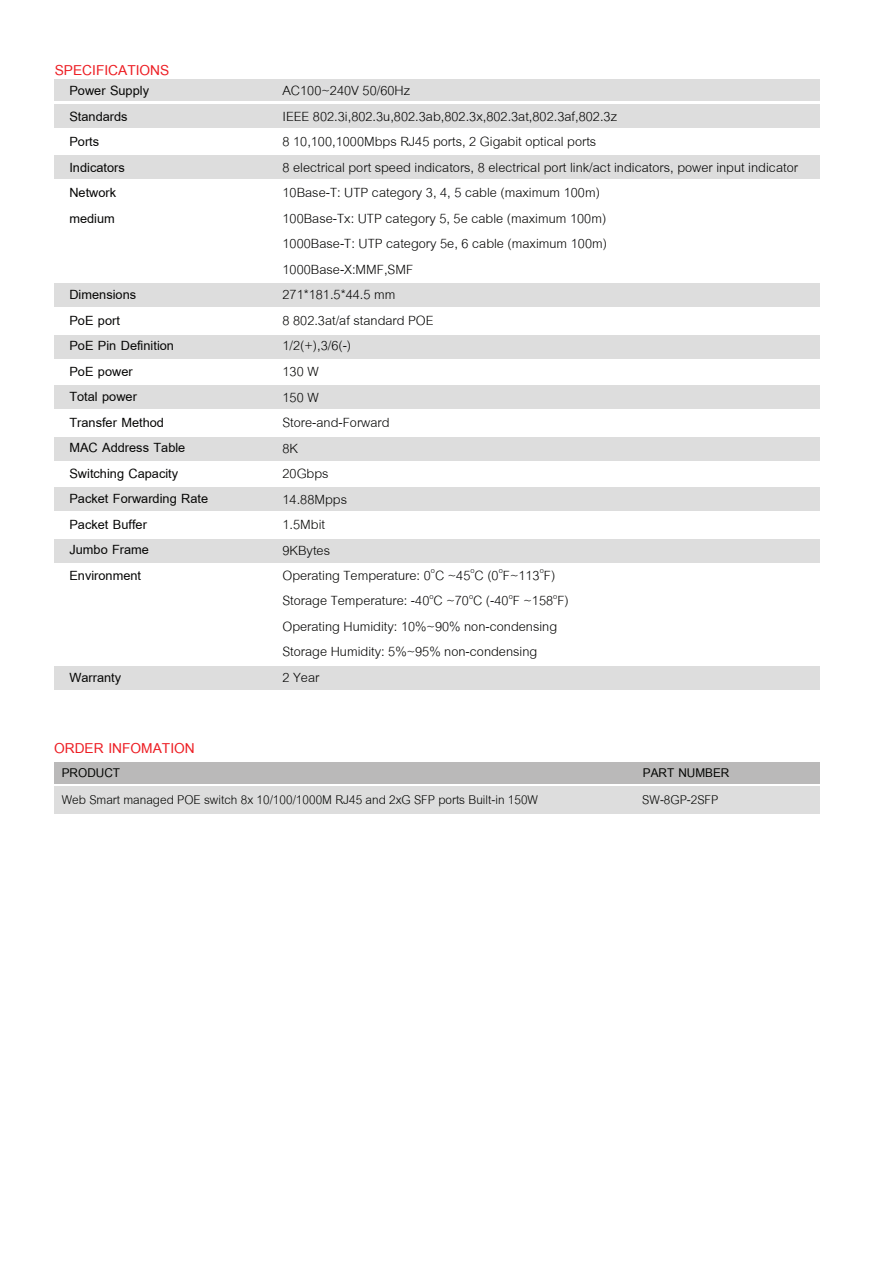
<style>
.page{position:relative;width:893px;height:1263px;background:#fff}
.page>*{position:absolute;margin:0;border:0;box-sizing:border-box;transform-origin:0 0}
.t1{font:700 21px "Cordia New";color:#ed1d23}
.t2{font:19.5px/25.5px "Cordia New";color:#050504}
.t3{font:700 19.5px/25.5px "Cordia New";color:#050504}
.t4{font:18.6px "Cordia New";color:#040503}
.t5{font:700 18.6px "Cordia New";color:#040503}
</style>
<div class="page">
<div style="left:54px;top:79px;width:765px;height:22px;background:#ddd"></div>
<div style="left:54px;top:105px;width:765px;height:23px;background:#ddd"></div>
<div style="left:54px;top:156px;width:765px;height:23px;background:#ddd"></div>
<div style="left:54px;top:284px;width:765px;height:23px;background:#ddd"></div>
<div style="left:54px;top:335px;width:765px;height:23px;background:#ddd"></div>
<div style="left:54px;top:386px;width:765px;height:23px;background:#ddd"></div>
<div style="left:54px;top:437px;width:765px;height:23px;background:#ddd"></div>
<div style="left:54px;top:487px;width:765px;height:23px;background:#ddd"></div>
<div style="left:54px;top:540px;width:765px;height:23px;background:#ddd"></div>
<div style="left:54px;top:666px;width:765px;height:23px;background:#ddd"></div>
<div style="left:54px;top:762px;width:765px;height:22px;background:#bab9b9"></div>
<div style="left:54px;top:786px;width:765px;height:28px;background:#ddd"></div>
<p class="t1" style="left:55px;top:58px;width:116px">SPECIFICATIONS</p>
<p class="t3" style="left:69px;top:78px;width:81px">Power Supply<br>Standards<br>Ports<br>Indicators<br>Network medium</p>
<p class="t3" style="left:69px;top:282px;width:140px">Dimensions<br>PoE port<br>PoE Pin Definition<br>PoE power<br>Total power<br>Transfer Method<br>MAC Address Table<br>Switching Capacity<br>Packet Forwarding Rate<br>Packet Buffer<br>Jumbo Frame<br>Environment</p>
<p class="t3" style="left:69px;top:665px;width:53px">Warranty</p>
<p class="t1" style="left:54px;top:735px;width:142px">ORDER INFOMATION</p>
<p class="t2" style="left:282px;top:79px;width:517px">AC100~240V 50/60Hz<br>IEEE 802.3i,802.3u,802.3ab,802.3x,802.3at,802.3af,802.3z<br>8 10,100,1000Mbps RJ45 ports, 2 Gigabit optical ports<br>8 electrical port speed indicators, 8 electrical port link/act indicators, power input indicator<br>10Base-T: UTP category 3, 4, 5 cable (maximum 100m)<br>100Base-Tx: UTP category 5, 5e cable (maximum 100m)<br>1000Base-T: UTP category 5e, 6 cable (maximum 100m)<br>1000Base-X:MMF,SMF<br>271*181.5*44.5 mm<br>8 802.3at/af standard POE<br>1/2(+),3/6(-)<br>130 W<br>150 W<br>Store-and-Forward<br>8K<br>20Gbps<br>14.88Mpps<br>1.5Mbit<br>9KBytes<br>Operating Temperature: 0<sup>o</sup>C ~45<sup>o</sup>C (0<sup>o</sup>F~113<sup>o</sup>F)<br>Storage Temperature: -40<sup>o</sup>C ~70<sup>o</sup>C (-40<sup>o</sup>F ~158<sup>o</sup>F)<br>Operating Humidity: 10%~90% non-condensing<br>Storage Humidity: 5%~95% non-condensing<br>2 Year</p>
<p class="t5" style="left:62px;top:762px;width:60px">PRODUCT</p>
<p class="t5" style="left:643px;top:762px;width:88px">PART NUMBER</p>
<p class="t4" style="left:642px;top:788px;width:78px">SW-8GP-2SFP</p>
<p class="t4" style="left:62px;top:788px;width:478px">Web Smart managed POE switch 8x 10/100/1000M RJ45 and 2xG SFP ports Built-in 150W</p>
</div>
